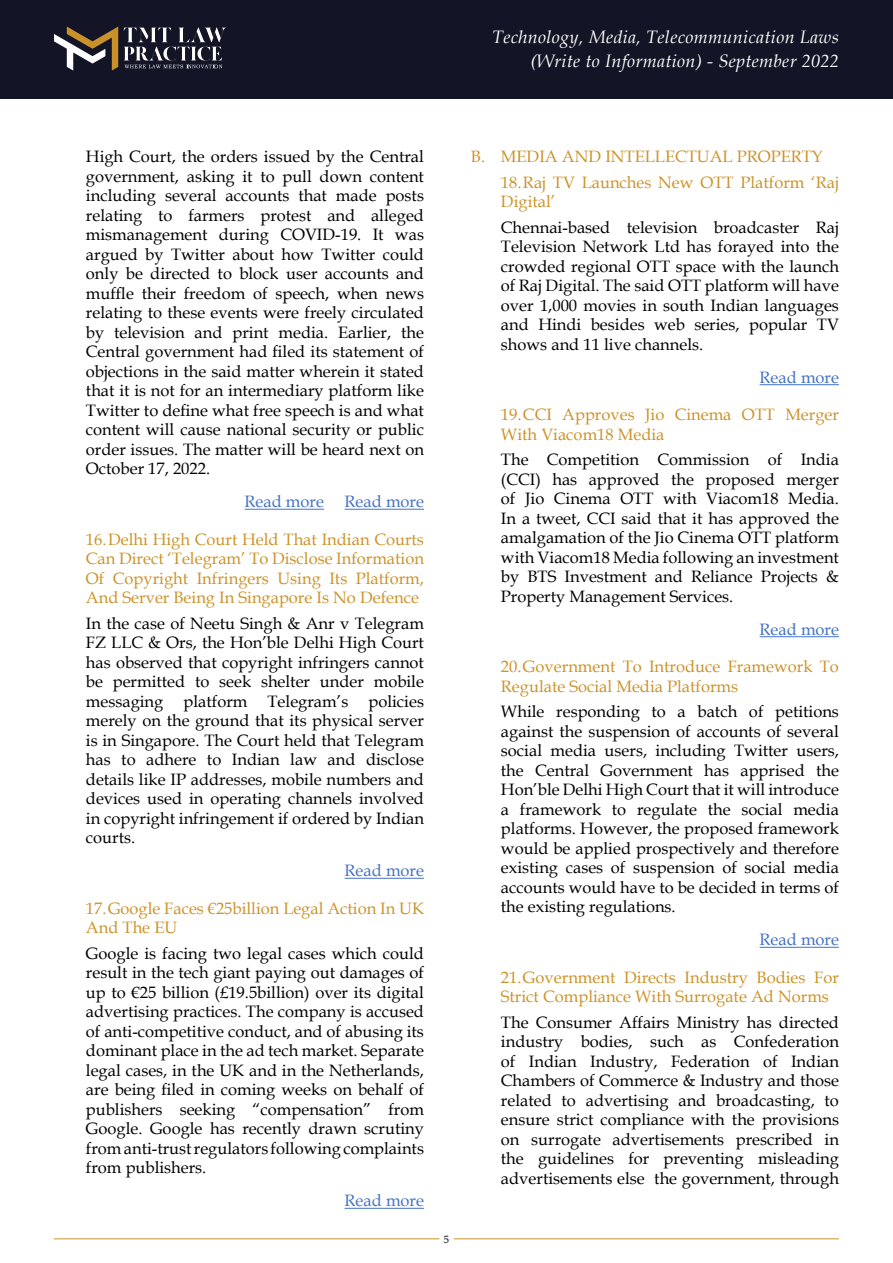
<style>
.page{position:relative;width:893px;height:1263px;background:#fff}
.page>*{position:absolute;margin:0;border:0;box-sizing:border-box;transform-origin:0 0}
.t1{font:italic 18px/24px "Book Antiqua";letter-spacing:.02em;color:#fff;text-align:right}
.t2{font:16.5px/19.5px "Book Antiqua";color:#000;text-align:justify}
.t3{font:16.5px/19.5px "Book Antiqua";color:#cc932a}
.t4{font:16.5px "Book Antiqua";color:#4472c4}
.t5{font:10.5px "Book Antiqua";color:#000}
</style>
<div class="page">
<hr style="left:54px;top:1238px;width:385px;height:1px;background:#ca942b">
<hr style="left:454px;top:1238px;width:385px;height:1px;background:#ca942b">
<div style="left:0;top:0;width:893px;height:99px;background:#131425"></div>
<svg style="left:54px;top:27px;width:64px;height:44px"></svg>
<svg style="left:124px;top:28px;width:101px;height:40px"></svg>
<hr style="left:245px;top:509px;width:79px;height:1px;background:#4472c4">
<hr style="left:345px;top:509px;width:79px;height:1px;background:#4472c4">
<hr style="left:345px;top:878px;width:79px;height:1px;background:#4472c4">
<hr style="left:345px;top:1208px;width:79px;height:1px;background:#4472c4">
<hr style="left:760px;top:384px;width:79px;height:1px;background:#4472c4">
<hr style="left:760px;top:636px;width:79px;height:1px;background:#4472c4">
<hr style="left:760px;top:947px;width:79px;height:1px;background:#4472c4">
<p class="t1" style="left:492px;top:24px;width:348px">Technology, Media, Telecommunication Laws (Write to Information) - September 2022</p>
<p class="t2" style="left:86px;top:146px;width:340px">High Court, the orders issued by the Central government, asking it to pull down content including several accounts that made posts relating to farmers protest and alleged mismanagement during COVID-19. It was argued by Twitter about how Twitter could only be directed to block user accounts and muffle their freedom of speech, when news relating to these events were freely circulated by television and print media. Earlier, the Central government had filed its statement of objections in the said matter wherein it stated that it is not for an intermediary platform like Twitter to define what free speech is and what content will cause national security or public order issues. The matter will be heard next on October 17, 2022.</p>
<p class="t4" style="left:245px;top:490px;width:81px">Read more</p>
<p class="t4" style="left:345px;top:490px;width:81px">Read more</p>
<p class="t3" style="left:86px;top:529px;width:340px;text-align:justify">16.Delhi High Court Held That Indian Courts Can Direct ‘Telegram’ To Disclose Information Of Copyright Infringers Using Its Platform, And Server Being In Singapore Is No Defence</p>
<p class="t2" style="left:86px;top:613px;width:340px">In the case of Neetu Singh &amp; Anr v Telegram FZ LLC &amp; Ors, the Hon’ble Delhi High Court has observed that copyright infringers cannot be permitted to seek shelter under mobile messaging platform Telegram’s policies merely on the ground that its physical server is in Singapore. The Court held that Telegram has to adhere to Indian law and disclose details like IP addresses, mobile numbers and devices used in operating channels involved in copyright infringement if ordered by Indian courts.</p>
<p class="t4" style="left:345px;top:859px;width:81px">Read more</p>
<p class="t3" style="left:86px;top:898px;width:339px">17.Google Faces €25billion Legal Action In UK<br>And The EU</p>
<p class="t2" style="left:86px;top:943px;width:340px">Google is facing two legal cases which could result in the tech giant paying out damages of up to €25 billion (£19.5billion) over its digital advertising practices. The company is accused of anti-competitive conduct, and of abusing its dominant place in the ad tech market. Separate legal cases, in the UK and in the Netherlands, are being filed in coming weeks on behalf of publishers seeking “compensation” from Google. Google has recently drawn scrutiny from anti-trust regulators following complaints from publishers.</p>
<p class="t4" style="left:345px;top:1189px;width:81px">Read more</p>
<p class="t5" style="left:444px;top:1232px;width:7px">5</p>
<p class="t3" style="left:501px;top:143px;width:340px;line-height:25.5px;text-indent:-30px">B. MEDIA AND INTELLECTUAL PROPERTY<br>18.Raj TV Launches New OTT Platform ‘Raj</p>
<p class="t3" style="left:501px;top:191px;width:56px">Digital’</p>
<p class="t2" style="left:501px;top:217px;width:340px">Chennai-based television broadcaster Raj Television Network Ltd has forayed into the crowded regional OTT space with the launch of Raj Digital. The said OTT platform will have over 1,000 movies in south Indian languages and Hindi besides web series, popular TV shows and 11 live channels.</p>
<p class="t4" style="left:760px;top:365px;width:81px">Read more</p>
<p class="t3" style="left:501px;top:404px;width:340px">19.CCI Approves Jio Cinema OTT Merger<br>With Viacom18 Media</p>
<p class="t2" style="left:501px;top:449px;width:340px">The Competition Commission of India (CCI) has approved the proposed merger of Jio Cinema OTT with Viacom18 Media.<br>In a tweet, CCI said that it has approved the amalgamation of the Jio Cinema OTT platform with Viacom18 Media following an investment by BTS Investment and Reliance Projects &amp; Property Management Services.</p>
<p class="t4" style="left:760px;top:617px;width:81px">Read more</p>
<p class="t3" style="left:501px;top:656px;width:340px">20.Government To Introduce Framework To<br>Regulate Social Media Platforms</p>
<p class="t2" style="left:501px;top:701px;width:340px">While responding to a batch of petitions against the suspension of accounts of several social media users, including Twitter users, the Central Government has apprised the Hon’ble Delhi High Court that it will introduce a framework to regulate the social media platforms. However, the proposed framework would be applied prospectively and therefore existing cases of suspension of social media accounts would have to be decided in terms of the existing regulations.</p>
<p class="t4" style="left:760px;top:928px;width:81px">Read more</p>
<p class="t3" style="left:501px;top:967px;width:340px">21.Government Directs Industry Bodies For<br>Strict Compliance With Surrogate Ad Norms</p>
<p class="t2" style="left:501px;top:1012px;width:340px">The Consumer Affairs Ministry has directed industry bodies, such as Confederation of Indian Industry, Federation of Indian Chambers of Commerce &amp; Industry and those related to advertising and broadcasting, to ensure strict compliance with the provisions on surrogate advertisements prescribed in the guidelines for preventing misleading advertisements else the government, through</p>
</div>
